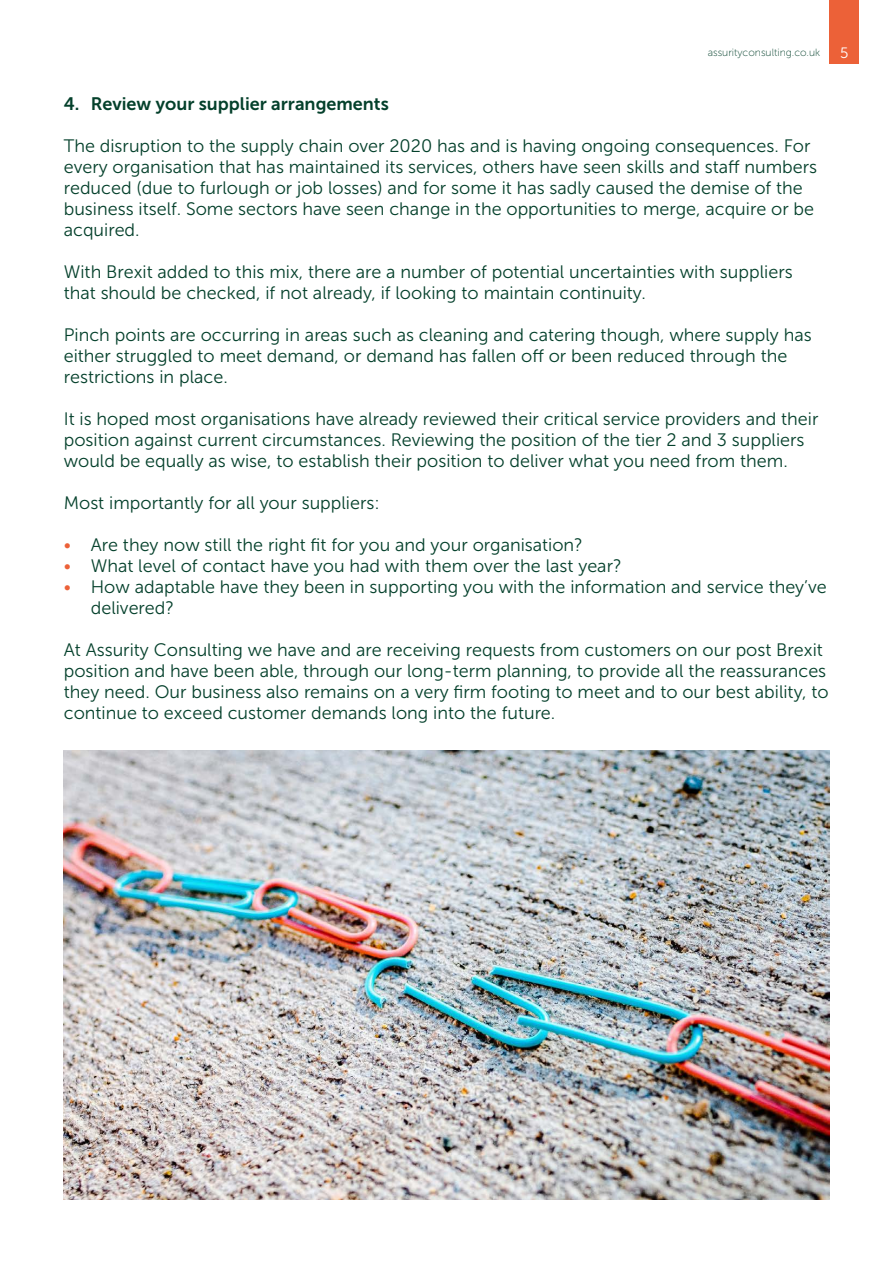
<style>
.page{position:relative;width:893px;height:1263px;background:#fff}
.page>*{position:absolute;margin:0;border:0;box-sizing:border-box;transform-origin:0 0}
.t1{font:18px/21px "Museo Sans 300";color:#04402b}
.t2{font:18px "Museo Sans 700";color:#04402b}
.t3{font:15px "Museo Sans 300";color:#fff}
.t4{font:10.5px "Museo Sans 100";color:#04402b}
.s1{color:#ec6138}
</style>
<div class="page">
<div style="left:829px;top:0;width:30px;height:64px;background:#ec6138"></div>
<img style="left:64px;top:750px;width:765px;height:449px">
<p class="t4" style="left:708px;top:47px;width:114px">assurityconsulting.co.uk</p>
<p class="t3" style="left:840px;top:45px;width:10px">5</p>
<p class="t2" style="left:64px;top:94px;width:327px">4. Review your supplier arrangements</p>
<p class="t1" style="left:64px;top:136px;width:755px">The disruption to the supply chain over 2020 has and is having ongoing consequences. For every organisation that has maintained its services, others have seen skills and staff numbers reduced (due to furlough or job losses) and for some it has sadly caused the demise of the business itself. Some sectors have seen change in the opportunities to merge, acquire or be acquired.</p>
<p class="t1" style="left:64px;top:262px;width:730px">With Brexit added to this mix, there are a number of potential uncertainties with suppliers that should be checked, if not already, if looking to maintain continuity.</p>
<p class="t1" style="left:64px;top:325px;width:749px">Pinch points are occurring in areas such as cleaning and catering though, where supply has either struggled to meet demand, or demand has fallen off or been reduced through the restrictions in place.</p>
<p class="t1" style="left:64px;top:409px;width:756px">It is hoped most organisations have already reviewed their critical service providers and their position against current circumstances. Reviewing the position of the tier 2 and 3 suppliers would be equally as wise, to establish their position to deliver what you need from them.</p>
<p class="t1" style="left:64px;top:493px;width:317px">Most importantly for all your suppliers:</p>
<p class="t1" style="left:64px;top:535px;width:521px"><span class="s1">•</span> Are they now still the right fit for you and your organisation?</p>
<p class="t1" style="left:64px;top:556px;width:559px"><span class="s1">•</span> What level of contact have you had with them over the last year?</p>
<p class="t1" style="left:91px;top:577px;width:737px;text-indent:-27px"><span class="s1">•</span> How adaptable have they been in supporting you with the information and service they’ve delivered?</p>
<p class="t1" style="left:64px;top:640px;width:766px">At Assurity Consulting we have and are receiving requests from customers on our post Brexit position and have been able, through our long-term planning, to provide all the reassurances they need. Our business also remains on a very firm footing to meet and to our best ability, to continue to exceed customer demands long into the future.</p>
</div>
